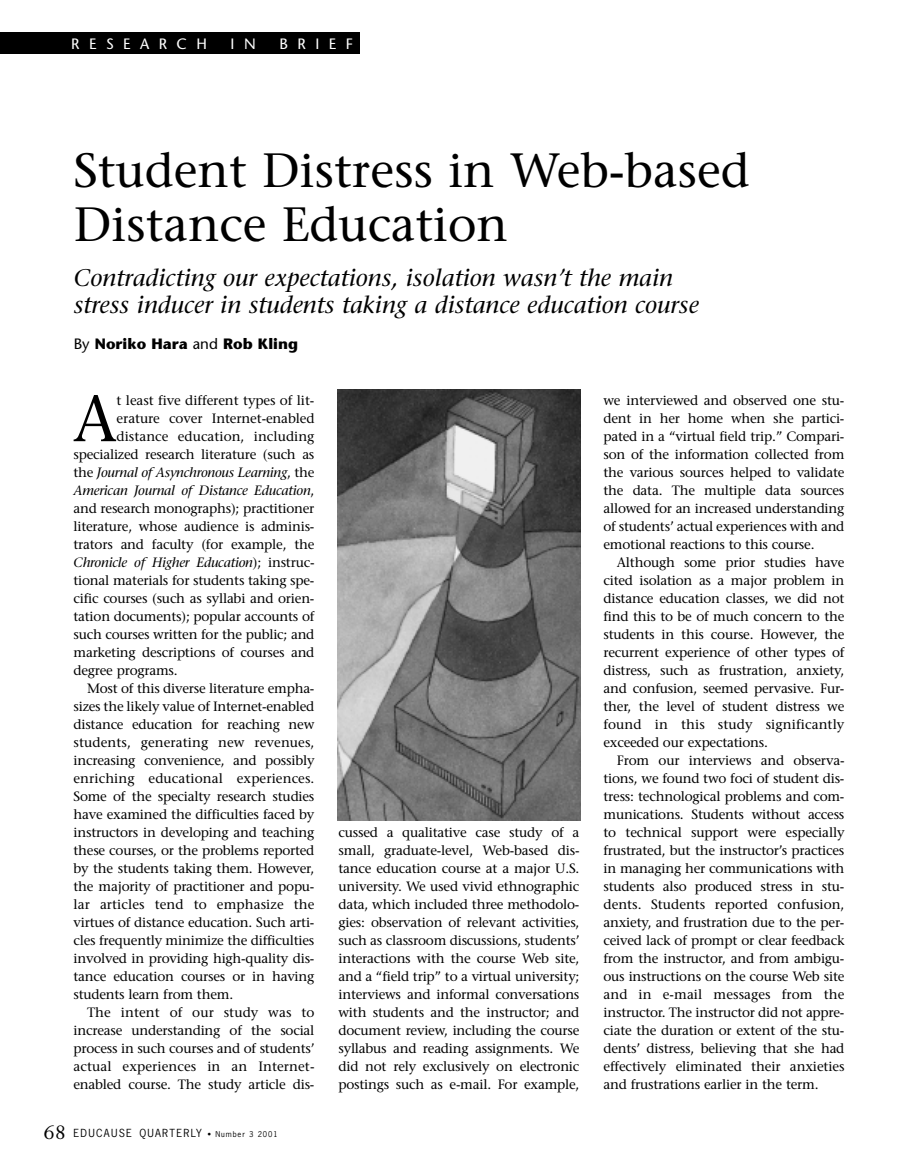
<style>
.page{position:relative;width:918px;height:1172px;background:#fff}
.page>*{position:absolute;margin:0;border:0;box-sizing:border-box;transform-origin:0 0}
.t1{font:64.8px "Stone Serif";color:#000}
.t2{font:48px/54px "Stone Serif";color:#000}
.t3{font:italic 24px/27px "Stone Serif";color:#000}
.t4{font:700 15px "Stone Sans";color:#000}
.t5{font:15px "Stone Sans";letter-spacing:.63em;color:#fff}
.t6{font:13.5px/18px "Stone Serif";letter-spacing:-.015em;color:#000;text-align:justify}
.t7{font:13.5px "Stone Serif";letter-spacing:.005em;color:#000}
.t8{font:italic 13.5px "Stone Serif";letter-spacing:-.015em;color:#000}
.t9{font:10.5px "News Gothic";letter-spacing:.12em;color:#000}
.s1{font-weight:400}
.s2{font-style:normal}
.s3{font-family:"Weiss";font-size:22.5px}
.s4{font-size:7.5px}
</style>
<div class="page">
<div style="left:0;top:33px;width:360px;height:21px;background:#000"></div>
<img style="left:338px;top:389px;width:242px;height:431px">
<p class="t5" style="left:71px;top:38px;width:137px">RESEARCH</p>
<p class="t5" style="left:231px;top:38px;width:27px">I N</p>
<p class="t5" style="left:279px;top:38px;width:75px">BRIEF</p>
<h2 class="t2" style="left:74px;top:148px;width:678px">Student Distress in Web-based<br>Distance Education</h2>
<h3 class="t3" style="left:74px;top:266px;width:627px">Contradicting our expectations, isolation wasn’t the main stress inducer in students taking a distance education course</h3>
<p class="t4" style="left:74px;top:338px;width:226px"><span class="s1">By</span> Noriko Hara <span class="s1">and</span> Rob Kling</p>
<h1 class="t1" style="left:73px;top:394px;width:46px">A</h1>
<p class="t6" style="left:117px;top:393px;width:199px">t least five different types of lit-</p>
<p class="t6" style="left:117px;top:411px;width:199px">erature cover Internet-enabled</p>
<p class="t6" style="left:117px;top:429px;width:199px">distance education, including</p>
<p class="t6" style="left:74px;top:447px;width:242px">specialized research literature (such as</p>
<p class="t8" style="left:74px;top:467px;width:242px"><span class="s2">the</span> Journal of Asynchronous Learning<span class="s2">, the</span></p>
<p class="t8" style="left:74px;top:485px;width:243px">American Journal of Distance Education<span class="s2">,</span></p>
<p class="t6" style="left:74px;top:501px;width:242px">and research monographs); practitioner</p>
<p class="t6" style="left:74px;top:519px;width:242px">literature, whose audience is adminis-</p>
<p class="t6" style="left:74px;top:537px;width:242px">trators and faculty (for example, the</p>
<p class="t8" style="left:74px;top:557px;width:242px">Chronicle of Higher Education<span class="s2">); instruc-</span></p>
<p class="t6" style="left:74px;top:573px;width:242px">tional materials for students taking spe-</p>
<p class="t6" style="left:74px;top:591px;width:242px">cific courses (such as syllabi and orien-</p>
<p class="t6" style="left:74px;top:609px;width:242px">tation documents); popular accounts of</p>
<p class="t6" style="left:74px;top:627px;width:242px">such courses written for the public; and</p>
<p class="t6" style="left:74px;top:645px;width:242px">marketing descriptions of courses and</p>
<p class="t6" style="left:74px;top:663px;width:106px">degree programs.</p>
<p class="t6" style="left:87px;top:681px;width:229px">Most of this diverse literature empha-</p>
<p class="t6" style="left:74px;top:699px;width:242px">sizes the likely value of Internet-enabled</p>
<p class="t6" style="left:74px;top:717px;width:242px">distance education for reaching new</p>
<p class="t7" style="left:74px;top:737px;width:242px">students, generating new revenues,</p>
<p class="t6" style="left:74px;top:753px;width:243px">increasing convenience, and possibly</p>
<p class="t7" style="left:74px;top:773px;width:242px">enriching educational experiences.</p>
<p class="t6" style="left:74px;top:789px;width:242px">Some of the specialty research studies</p>
<p class="t6" style="left:74px;top:807px;width:242px">have examined the difficulties faced by</p>
<p class="t6" style="left:74px;top:825px;width:242px">instructors in developing and teaching</p>
<p class="t6" style="left:74px;top:843px;width:242px">these courses, or the problems reported</p>
<p class="t6" style="left:74px;top:861px;width:242px">by the students taking them. However,</p>
<p class="t6" style="left:74px;top:879px;width:242px">the majority of practitioner and popu-</p>
<p class="t7" style="left:74px;top:899px;width:242px">lar articles tend to emphasize the</p>
<p class="t6" style="left:74px;top:915px;width:242px">virtues of distance education. Such arti-</p>
<p class="t6" style="left:74px;top:933px;width:242px">cles frequently minimize the difficulties</p>
<p class="t6" style="left:74px;top:951px;width:242px">involved in providing high-quality dis-</p>
<p class="t6" style="left:74px;top:969px;width:242px">tance education courses or in having</p>
<p class="t6" style="left:74px;top:987px;width:161px">students learn from them.</p>
<p class="t7" style="left:87px;top:1007px;width:229px">The intent of our study was to</p>
<p class="t6" style="left:74px;top:1023px;width:242px">increase understanding of the social</p>
<p class="t6" style="left:74px;top:1041px;width:243px">process in such courses and of students’</p>
<p class="t7" style="left:74px;top:1061px;width:242px">actual experiences in an Internet-</p>
<p class="t6" style="left:74px;top:1077px;width:242px">enabled course. The study article dis-</p>
<p class="t9" style="left:44px;top:1127px;width:236px"><span class="s3">68</span> EDUCAUSE QUARTERLY <span class="s4">• Number 3 2001</span></p>
<p class="t6" style="left:339px;top:825px;width:242px">cussed a qualitative case study of a small, graduate-level, Web-based dis&shy;tance education course at a major U.S. university. We used vivid ethnographic data, which included three methodolo&shy;gies: observation of relevant activities, such as classroom discussions, students’ interactions with the course Web site, and a “field trip” to a virtual university; interviews and informal conversations with students and the instructor; and document review, including the course syllabus and reading assignments. We did not rely exclusively on electronic postings such as e-mail. For example,</p>
<p class="t6" style="left:603px;top:393px;width:242px">we interviewed and observed one stu&shy;dent in her home when she partici&shy;pated in a “virtual field trip.” Compari&shy;son of the information collected from the various sources helped to validate the data. The multiple data sources allowed for an increased understanding of students’ actual experiences with and emotional reactions to this course.</p>
<p class="t6" style="left:603px;top:555px;width:242px;text-indent:14px">Although some prior studies have cited isolation as a major problem in distance education classes, we did not find this to be of much concern to the students in this course. However, the recurrent experience of other types of distress, such as frustration, anxiety, and confusion, seemed pervasive. Fur&shy;ther, the level of student distress we found in this study significantly exceeded our expectations.</p>
<p class="t6" style="left:603px;top:753px;width:243px;text-indent:14px">From our interviews and observa&shy;tions, we found two foci of student dis&shy;tress: technological problems and com&shy;munications. Students without access to technical support were especially frustrated, but the instructor’s practices in managing her communications with students also produced stress in stu&shy;dents. Students reported confusion, anxiety, and frustration due to the per&shy;ceived lack of prompt or clear feedback from the instructor, and from ambigu&shy;ous instructions on the course Web site and in e-mail messages from the instructor. The instructor did not appre&shy;ciate the duration or extent of the stu&shy;dents’ distress, believing that she had effectively eliminated their anxieties and frustrations earlier in the term.</p>
</div>
